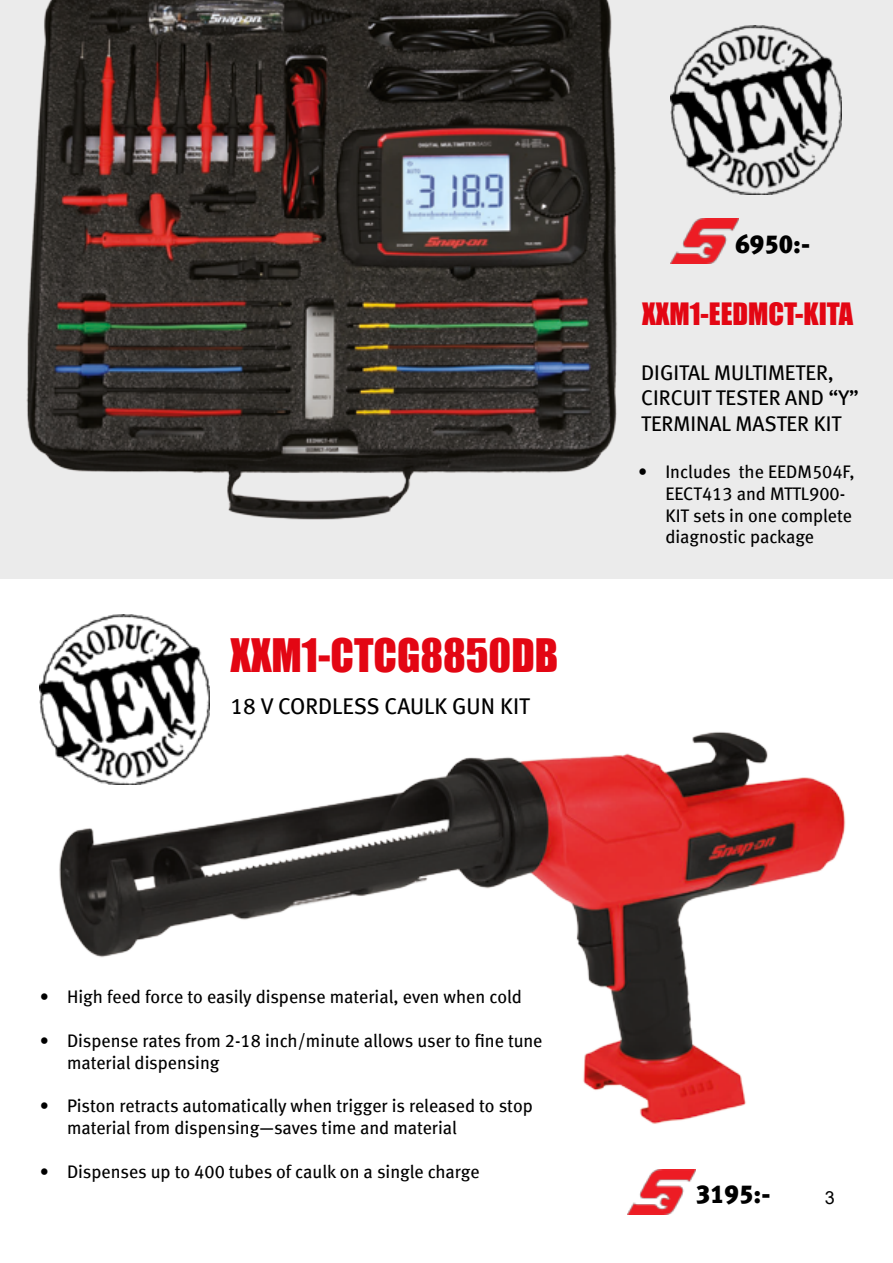
<style>
.page{position:relative;width:893px;height:1263px;background:#fff}
.page>*{position:absolute;margin:0;border:0;box-sizing:border-box;transform-origin:0 0}
.t1{font:42.45px "Impact";color:#e30613}
.t2{font:28.35px "Impact";color:#e30613}
.t3{font:25.8px "Meta Black LF";color:#000}
.t4{font:22.65px "Meta Book LF";color:#000}
.t5{font:21.3px/25.5px "Meta Book LF";color:#000}
.t6{font:18.15px/21.8px "Meta Book LF";color:#000}
.t7{font:18px "Arial";color:#000}
</style>
<div class="page">
<div style="left:0;top:0;width:893px;height:578px;background:#ebebeb"></div>
<img style="left:26px;top:0;width:591px;height:520px">
<img style="left:59px;top:614px;width:787px;height:510px">
<img style="left:671px;top:26px;width:170px;height:169px">
<img style="left:39px;top:615px;width:171px;height:169px">
<img style="left:671px;top:219px;width:68px;height:44px">
<img style="left:628px;top:1170px;width:68px;height:44px">
<h1 class="t1" style="left:231px;top:623px;width:329px">XXM1-CTCG8850DB</h1>
<p class="t4" style="left:231px;top:693px;width:301px">18 V CORDLESS CAULK GUN KIT</p>
<h3 class="t3" style="left:736px;top:228px;width:76px">6950:-</h3>
<h2 class="t2" style="left:642px;top:292px;width:213px">XXM1-EEDMCT-KITA</h2>
<p class="t5" style="left:641px;top:359px;width:219px">DIGITAL MULTIMETER,<br>CIRCUIT TESTER AND “Y”<br>TERMINAL MASTER KIT</p>
<p class="t6" style="left:665px;top:461px;width:191px;text-indent:-27px">• Includes the EEDM504F,<br>EECT413 and MTTL900-<br>KIT sets in one complete diagnostic package</p>
<p class="t6" style="left:40px;top:986px;width:483px">• High feed force to easily dispense material, even when cold</p>
<p class="t6" style="left:67px;top:1029px;width:477px;text-indent:-27px">• Dispense rates from 2-18 inch/minute allows user to fine tune material dispensing</p>
<p class="t6" style="left:67px;top:1095px;width:467px;text-indent:-27px">• Piston retracts automatically when trigger is released to stop material from dispensing—saves time and material</p>
<p class="t6" style="left:40px;top:1160px;width:441px">• Dispenses up to 400 tubes of caulk on a single charge</p>
<h3 class="t3" style="left:696px;top:1178px;width:76px">3195:-</h3>
<p class="t7" style="left:825px;top:1185px;width:12px">3</p>
</div>
